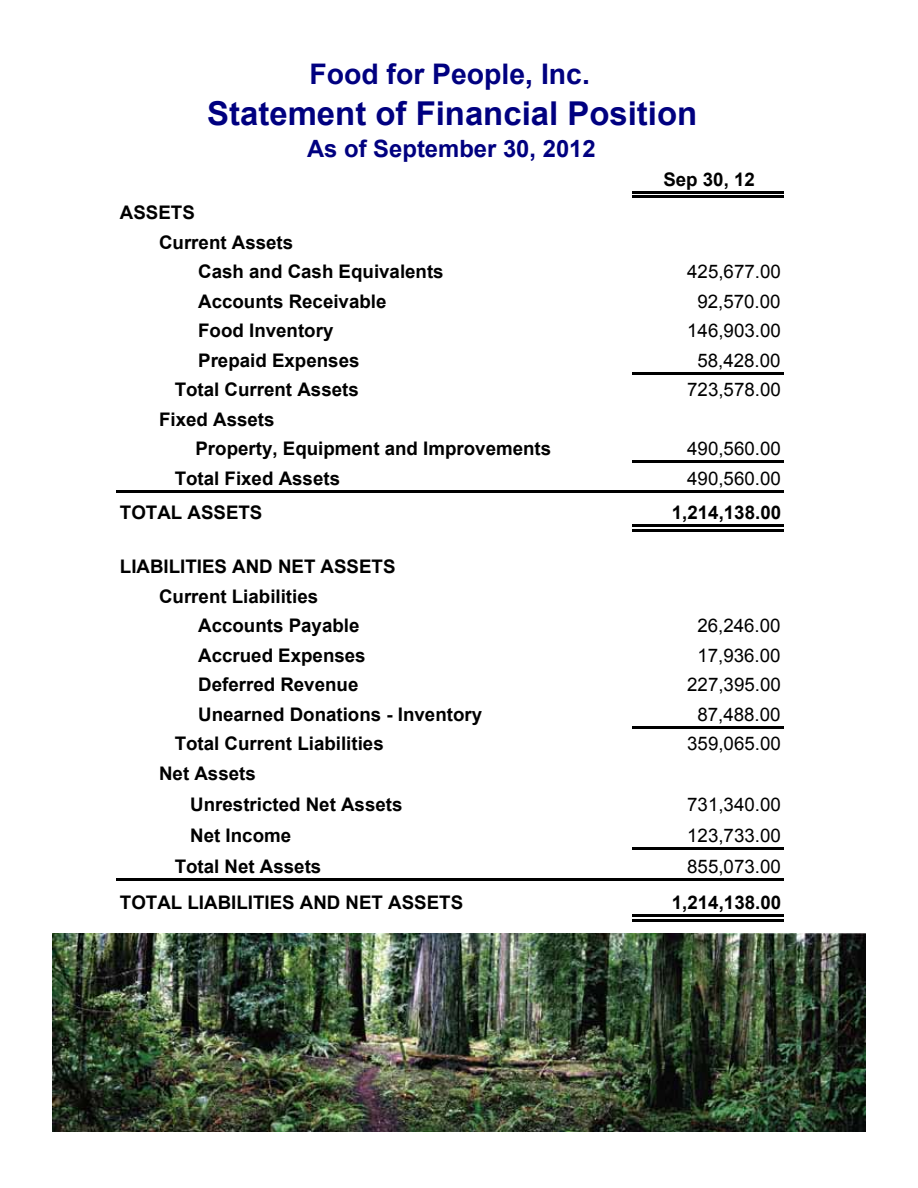
<style>
.page{position:relative;width:918px;height:1188px;background:#fff}
.page>*{position:absolute;margin:0;border:0;box-sizing:border-box;transform-origin:0 0}
.t1{font:700 32.85px "Arial";color:#000080}
.t2{font:700 28.35px "Arial";color:#000080}
.t3{font:700 23.85px "Arial";color:#000080}
.t4{font:700 18.75px/29.5px "Arial";color:#000}
.t5{font:18.75px/29.5px "Arial";color:#000;text-align:center}
</style>
<div class="page">
<img style="left:52px;top:934px;width:814px;height:197px">
<hr style="left:632px;top:191px;width:152px;height:3px;background:#000">
<hr style="left:632px;top:196px;width:152px;height:2px;background:#000">
<hr style="left:632px;top:372px;width:152px;height:2px;background:#000">
<hr style="left:632px;top:461px;width:152px;height:2px;background:#000">
<hr style="left:116px;top:490px;width:668px;height:2px;background:#000">
<hr style="left:632px;top:525px;width:152px;height:2px;background:#000">
<hr style="left:632px;top:529px;width:152px;height:3px;background:#000">
<hr style="left:632px;top:726px;width:152px;height:2px;background:#000">
<hr style="left:632px;top:848px;width:152px;height:2px;background:#000">
<hr style="left:116px;top:879px;width:668px;height:2px;background:#000">
<hr style="left:632px;top:915px;width:152px;height:2px;background:#000">
<hr style="left:632px;top:919px;width:152px;height:2px;background:#000">
<h2 class="t2" style="left:309px;top:55px;width:282px">Food for People, Inc.</h2>
<h1 class="t1" style="left:207px;top:92px;width:491px">Statement of Financial Position</h1>
<p class="t3" style="left:307px;top:133px;width:290px">As of September 30, 2012</p>
<p class="t4" style="left:663px;top:165px;width:93px">Sep 30, 12</p>
<p class="t4" style="left:120px;top:198px;width:76px">ASSETS</p>
<p class="t4" style="left:159px;top:228px;width:136px">Current Assets</p>
<p class="t4" style="left:198px;top:257px;width:247px">Cash and Cash Equivalents</p>
<p class="t5" style="left:687px;top:257px;width:95px">425,677.00</p>
<p class="t4" style="left:198px;top:287px;width:190px">Accounts Receivable</p>
<p class="t5" style="left:687px;top:286px;width:95px">92,570.00<br>146,903.00<br>58,428.00</p>
<p class="t4" style="left:175px;top:375px;width:186px">Total Current Assets</p>
<p class="t5" style="left:687px;top:375px;width:95px">723,578.00</p>
<p class="t4" style="left:196px;top:405px;width:357px;text-indent:-36px">Fixed Assets<br>Property, Equipment and Improvements</p>
<p class="t4" style="left:198px;top:316px;width:163px">Food Inventory<br>Prepaid Expenses</p>
<p class="t5" style="left:687px;top:434px;width:95px">490,560.00</p>
<p class="t4" style="left:175px;top:464px;width:167px">Total Fixed Assets</p>
<p class="t5" style="left:687px;top:463px;width:95px">490,560.00</p>
<p class="t4" style="left:120px;top:498px;width:144px">TOTAL ASSETS</p>
<p class="t4" style="left:672px;top:498px;width:111px">1,214,138.00</p>
<p class="t4" style="left:120px;top:552px;width:277px">LIABILITIES AND NET ASSETS</p>
<p class="t4" style="left:159px;top:582px;width:161px">Current Liabilities</p>
<p class="t4" style="left:198px;top:611px;width:163px">Accounts Payable</p>
<p class="t5" style="left:697px;top:611px;width:85px">26,246.00</p>
<p class="t4" style="left:198px;top:641px;width:169px">Accrued Expenses</p>
<p class="t5" style="left:697px;top:640px;width:85px">17,936.00</p>
<p class="t4" style="left:198px;top:670px;width:162px">Deferred Revenue</p>
<p class="t5" style="left:687px;top:670px;width:95px">227,395.00</p>
<p class="t4" style="left:198px;top:700px;width:285px">Unearned Donations - Inventory</p>
<p class="t5" style="left:697px;top:699px;width:85px">87,488.00</p>
<p class="t4" style="left:175px;top:729px;width:211px">Total Current Liabilities</p>
<p class="t5" style="left:687px;top:729px;width:95px">359,065.00</p>
<p class="t4" style="left:190px;top:758px;width:214px;line-height:31.2px;text-indent:-31px">Net Assets<br>Unrestricted Net Assets</p>
<p class="t5" style="left:687px;top:790px;width:95px">731,340.00</p>
<p class="t4" style="left:190px;top:821px;width:102px">Net Income</p>
<p class="t5" style="left:687px;top:821px;width:95px">123,733.00</p>
<p class="t4" style="left:175px;top:852px;width:148px">Total Net Assets</p>
<p class="t5" style="left:687px;top:852px;width:95px">855,073.00</p>
<p class="t4" style="left:120px;top:888px;width:345px">TOTAL LIABILITIES AND NET ASSETS</p>
<p class="t4" style="left:672px;top:888px;width:111px">1,214,138.00</p>
</div>
